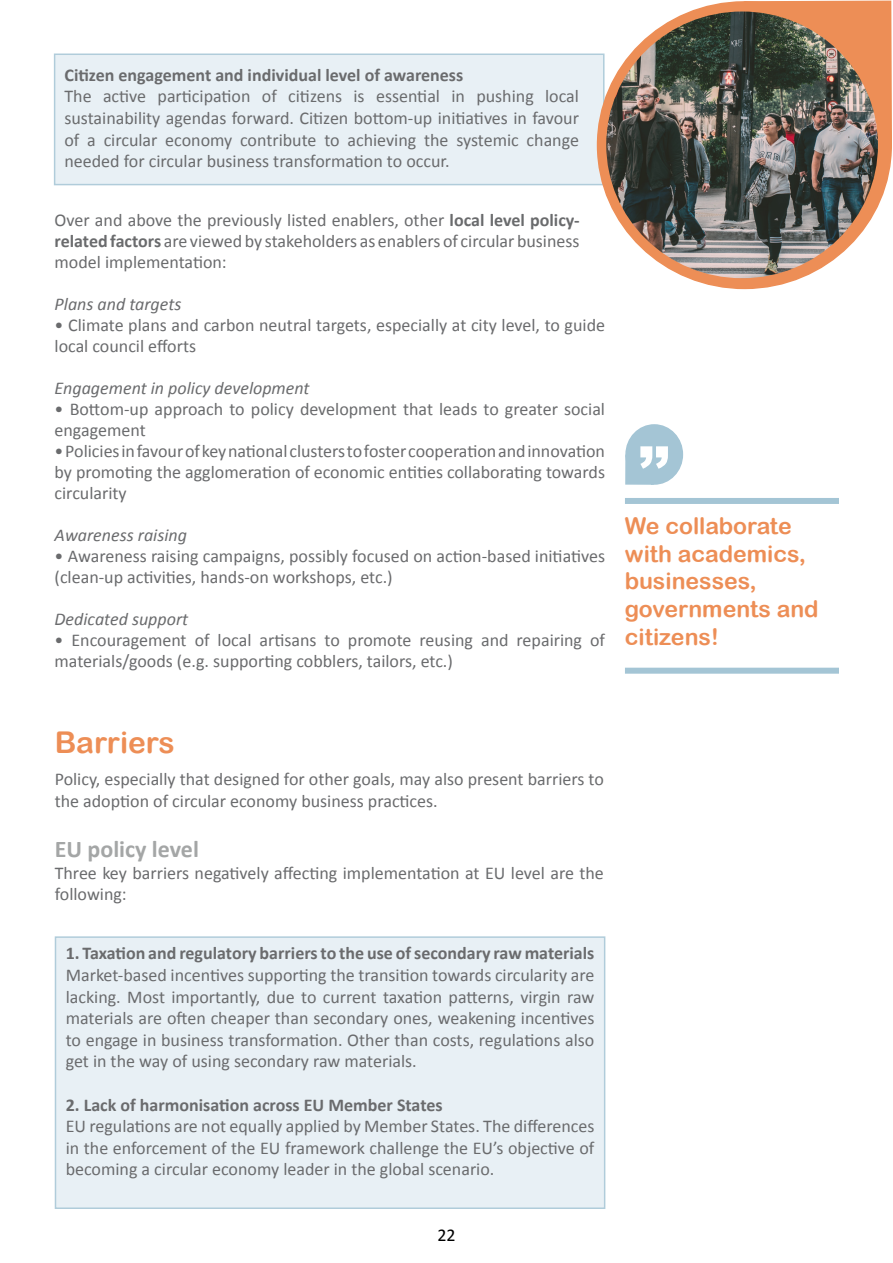
<style>
.page{position:relative;width:893px;height:1263px;background:#fff}
.page>*{position:absolute;margin:0;border:0;box-sizing:border-box;transform-origin:0 0}
.t1{font:30px "Arial Rounded MT Bold";color:#ed8e56}
.t2{font:700 24px "Calibri";color:#a4a6a6}
.t3{font:23.1px/27.6px "Arial Rounded MT Bold";color:#ed8e56}
.t4{font:18px/21.6px "Calibri";color:#6a6b6d}
.t5{font:700 18px "Calibri";color:#6a6b6d}
.t6{font:italic 18px "Calibri";color:#6a6b6d}
.t7{font:18px "Calibri";color:#000}
.s1{font-weight:700}
</style>
<div class="page">
<div style="left:54px;top:54px;width:550px;height:131px;background:#e5eef4;border:2px solid #a4c5d5"></div>
<svg style="left:596px;top:0;width:296px;height:290px"></svg>
<img style="left:606px;top:12px;width:272px;height:266px">
<div style="left:625px;top:498px;width:214px;height:6px;background:#a4c5d5"></div>
<div style="left:625px;top:668px;width:214px;height:6px;background:#a4c5d5"></div>
<svg style="left:625px;top:424px;width:59px;height:61px"></svg>
<div style="left:55px;top:936px;width:550px;height:273px;background:#e5eef4;border:2px solid #a4c5d5"></div>
<p class="t5" style="left:64px;top:63px;width:400px">Citizen engagement and individual level of awareness</p>
<p class="t4" style="left:64px;top:86px;width:516px;text-align:justify">The active participation of citizens is essential in pushing local sustainability agendas forward. Citizen bottom-up initiatives in favour of a circular economy contribute to achieving the systemic change needed for circular business transformation to occur.</p>
<p class="t4" style="left:55px;top:209px;width:527px;line-height:21px;text-align:justify">Over and above the previously listed enablers, other <span class="s1">local level policy&shy;related factors</span> are viewed by stakeholders as enablers of circular business model implementation:</p>
<p class="t6" style="left:55px;top:291px;width:128px">Plans and targets</p>
<p class="t4" style="left:55px;top:314px;width:552px;line-height:21px">• Climate plans and carbon neutral targets, especially at city level, to guide local council efforts</p>
<p class="t6" style="left:55px;top:375px;width:257px">Engagement in policy development</p>
<p class="t4" style="left:55px;top:398px;width:552px;line-height:21px">• Bottom-up approach to policy development that leads to greater social engagement</p>
<p class="t4" style="left:55px;top:440px;width:552px;line-height:21px;text-align:justify">• Policies in favour of key national clusters to foster cooperation and innovation by promoting the agglomeration of economic entities collaborating towards circularity</p>
<p class="t6" style="left:55px;top:522px;width:134px">Awareness raising</p>
<p class="t4" style="left:55px;top:545px;width:552px;line-height:21px">• Awareness raising campaigns, possibly focused on action-based initiatives (clean-up activities, hands-on workshops, etc.)</p>
<p class="t6" style="left:55px;top:606px;width:135px">Dedicated support</p>
<p class="t4" style="left:55px;top:629px;width:552px;line-height:21px">• Encouragement of local artisans to promote reusing and repairing of materials/goods (e.g. supporting cobblers, tailors, etc.)</p>
<p class="t3" style="left:625px;top:512px;width:195px">We collaborate with academics, businesses, governments and citizens!</p>
<h1 class="t1" style="left:55px;top:724px;width:121px">Barriers</h1>
<p class="t4" style="left:55px;top:768px;width:551px">Policy, especially that designed for other goals, may also present barriers to the adoption of circular economy business practices.</p>
<h2 class="t2" style="left:55px;top:834px;width:146px">EU policy level</h2>
<p class="t4" style="left:55px;top:862px;width:551px">Three key barriers negatively affecting implementation at EU level are the following:</p>
<p class="t5" style="left:66px;top:942px;width:530px">1. Taxation and regulatory barriers to the use of secondary raw materials</p>
<p class="t4" style="left:66px;top:964px;width:530px;text-align:justify">Market-based incentives supporting the transition towards circularity are lacking. Most importantly, due to current taxation patterns, virgin raw materials are often cheaper than secondary ones, weakening incentives to engage in business transformation. Other than costs, regulations also get in the way of using secondary raw materials.</p>
<p class="t5" style="left:66px;top:1093px;width:378px">2. Lack of harmonisation across EU Member States</p>
<p class="t4" style="left:66px;top:1115px;width:530px;text-align:justify">EU regulations are not equally applied by Member States. The differences in the enforcement of the EU framework challenge the EU’s objective of becoming a circular economy leader in the global scenario.</p>
<p class="t7" style="left:437px;top:1223px;width:20px">22</p>
</div>
